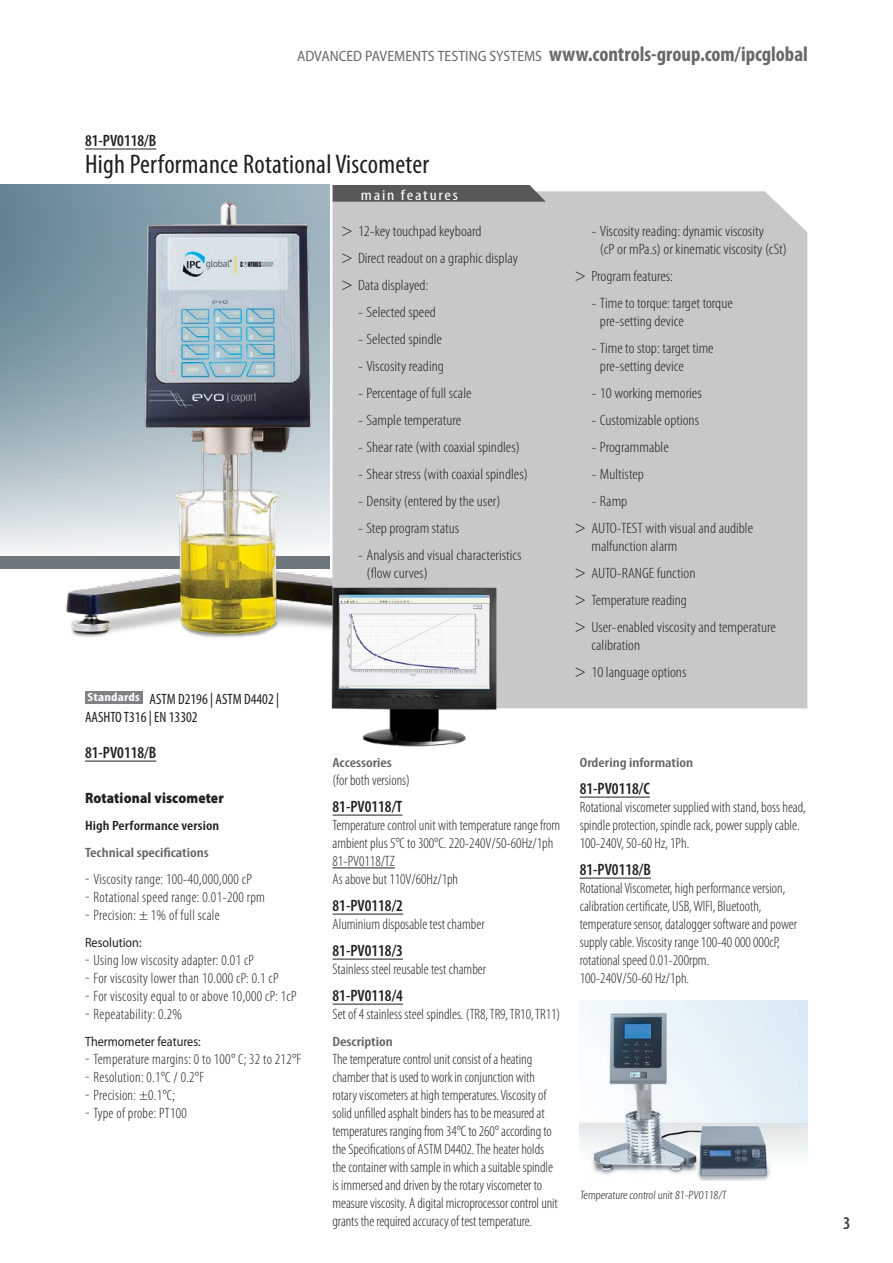
<style>
.page{position:relative;width:893px;height:1263px;background:#fff}
.page>*{position:absolute;margin:0;border:0;box-sizing:border-box;transform-origin:0 0}
._01_Tit_Gruppo{font:condensed 27px "Myriad Pro";letter-spacing:.01em;color:#231f20}
.t1{font:700 condensed 21px "Myriad Pro";color:#69696c}
.t2{font:600 condensed 18px "Myriad Pro";color:#3e3e3f}
._02_cod_Main{font:600 condensed 16.5px "Myriad Pro";color:#231f20}
._02_txt_Tekno{font:300 condensed 15px/18px "Myriad Pro";color:#231f20}
._04B_Strilli_pos{font:300 condensed 15px/18px "Myriad Pro";color:#231f20;scale:1.1 1}
._02_txt_Tekno-2{font:300 condensed 15px "Myriad Pro";letter-spacing:.02em;color:#231f20}
._02_txt_Tekno-3{font:300 condensed 15px/18px "Myriad Pro";color:#231f20;scale:1.1 1}
._01_Standard{font:condensed 15px/18px "Myriad Pro";color:#231f20}
._02_tit_Products{font:900 15px "Myriad Pro";letter-spacing:.01em;color:#231f20;scale:.9 1}
.rossini_CG{font:condensed 15px "Myriad Pro";letter-spacing:.1em;color:#fff;scale:1.2 1}
._02_cod_xxxxx{font:300 condensed 15px "Myriad Pro";color:#231f20}
._03_tit_PLUS{font:600 condensed 13.5px "Myriad Pro";color:#636366;scale:1.2 1}
._02_titolino{font:13.5px "Myriad Pro";color:#231f20;scale:.9 1}
._02_tit_01_Products{font:600 condensed 13.5px "Myriad Pro";letter-spacing:.005em;color:#231f20;scale:1.15 1}
._02_txt_Tekno-4{font:600 condensed 13.5px "Myriad Pro";color:#636366;scale:1.2 1}
._03_dida{font:300 condensed 12.15px "Myriad Pro";color:#231f20;scale:1.11 1}
._01_Tit_Standards{font:700 condensed 12px "Myriad Pro";letter-spacing:.015em;color:#fff;scale:1.2 1}
.s1{font-weight:400;font-stretch:semi-condensed;font-size:15px}
.s2{font-stretch:normal;font-size:18px}
</style>
<div class="page">
<svg style="left:0;top:185px;width:330px;height:368px;background:#90a7b2"></svg>
<div style="left:0;top:556px;width:549px;height:13px;background:#6e777c"></div>
<img style="left:59px;top:190px;width:274px;height:514px">
<img style="left:580px;top:1001px;width:227px;height:180px">
<div style="left:333px;top:191px;width:474px;height:517px;background:#c7c8ca"></div>
<img style="left:305px;top:574px;width:238px;height:173px">
<svg style="left:333px;top:185px;width:213px;height:17px;background:#5e5f61"></svg>
<hr style="left:580px;top:797px;width:70px;height:1px;background:#231f20">
<hr style="left:580px;top:878px;width:71px;height:1px;background:#231f20">
<hr style="left:333px;top:815px;width:69px;height:1px;background:#231f20">
<hr style="left:333px;top:867px;width:62px;height:1px;background:#231f20">
<hr style="left:333px;top:914px;width:70px;height:1px;background:#231f20">
<hr style="left:333px;top:959px;width:70px;height:1px;background:#231f20">
<hr style="left:333px;top:1004px;width:70px;height:1px;background:#231f20">
<hr style="left:85px;top:761px;width:71px;height:1px;background:#231f20">
<div style="left:85px;top:691px;width:57px;height:12px;background:#808285"></div>
<hr style="left:85px;top:149px;width:71px;height:1px;background:#231f20">
<h2 class="t1" style="left:297px;top:42px;width:512px"><span class="s1">ADVANCED PAVEMENTS TESTING SYSTEMS</span> www.controls-group.com/ipcglobal</h2>
<p class="_02_cod_Main" style="left:85px;top:131px;width:73px">81-PV0118/B</p>
<p class="_01_Tit_Gruppo" style="left:85px;top:149px;width:346px">High Performance Rotational Viscometer</p>
<p class="_01_Standard" style="left:85px;top:690px;width:196px;text-indent:64px">ASTM D2196 | ASTM D4402 |<br>AASHTO T316 | EN 13302</p>
<p class="_01_Tit_Standards" style="left:88px;top:691px;width:45px">Standards</p>
<p class="_02_cod_Main" style="left:85px;top:743px;width:73px">81-PV0118/B</p>
<p class="_02_tit_Products" style="left:85px;top:789px;width:156px">Rotational viscometer</p>
<p class="_02_tit_01_Products" style="left:85px;top:818px;width:118px">High Performance version</p>
<p class="_03_tit_PLUS" style="left:85px;top:845px;width:105px">Technical specifications</p>
<p class="_02_txt_Tekno-2" style="left:85px;top:871px;width:168px">ʰ Viscosity range: 100-40,000,000 cP</p>
<p class="_02_txt_Tekno-2" style="left:85px;top:889px;width:181px">ʰ Rotational speed range: 0.01-200 rpm</p>
<p class="_02_txt_Tekno-2" style="left:85px;top:907px;width:136px">ʰ Precision: ± 1% of full scale</p>
<p class="_02_titolino" style="left:85px;top:935px;width:64px">Resolution:</p>
<p class="_02_txt_Tekno-2" style="left:85px;top:952px;width:171px">ʰ Using low viscosity adapter: 0.01 cP</p>
<p class="_02_txt_Tekno-2" style="left:85px;top:970px;width:195px">ʰ For viscosity lower than 10.000 cP: 0.1 cP</p>
<p class="_02_txt_Tekno-2" style="left:85px;top:988px;width:213px">ʰ For viscosity equal to or above 10,000 cP: 1cP</p>
<p class="_02_txt_Tekno-2" style="left:85px;top:1006px;width:98px">ʰ Repeatability: 0.2%</p>
<p class="_02_titolino" style="left:85px;top:1034px;width:130px">Thermometer features:</p>
<p class="_02_txt_Tekno-2" style="left:85px;top:1051px;width:218px">ʰ Temperature margins: 0 to 100° C; 32 to 212°F</p>
<p class="_02_txt_Tekno-2" style="left:85px;top:1069px;width:121px">ʰ Resolution: 0.1°C / 0.2°F</p>
<p class="_02_txt_Tekno-2" style="left:85px;top:1087px;width:92px">ʰ Precision: ±0.1°C;</p>
<p class="_02_txt_Tekno-2" style="left:85px;top:1105px;width:103px">ʰ Type of probe: PT100</p>
<p class="rossini_CG" style="left:361px;top:187px;width:83px">main features</p>
<p class="_02_txt_Tekno-3" style="left:341px;top:222px;width:129px"><span class="s2">&gt;</span> 12-key touchpad keyboard</p>
<p class="_02_txt_Tekno-3" style="left:341px;top:249px;width:162px"><span class="s2">&gt;</span> Direct readout on a graphic display</p>
<p class="_02_txt_Tekno-3" style="left:341px;top:276px;width:81px"><span class="s2">&gt;</span> Data displayed:</p>
<p class="_04B_Strilli_pos" style="left:358px;top:303px;width:72px">- Selected speed</p>
<p class="_04B_Strilli_pos" style="left:358px;top:330px;width:78px">- Selected spindle</p>
<p class="_04B_Strilli_pos" style="left:358px;top:357px;width:80px">- Viscosity reading</p>
<p class="_04B_Strilli_pos" style="left:358px;top:384px;width:105px">- Percentage of full scale</p>
<p class="_04B_Strilli_pos" style="left:358px;top:411px;width:95px">- Sample temperature</p>
<p class="_04B_Strilli_pos" style="left:358px;top:438px;width:149px">- Shear rate (with coaxial spindles)</p>
<p class="_04B_Strilli_pos" style="left:358px;top:465px;width:156px">- Shear stress (with coaxial spindles)</p>
<p class="_04B_Strilli_pos" style="left:358px;top:492px;width:131px">- Density (entered by the user)</p>
<p class="_04B_Strilli_pos" style="left:358px;top:519px;width:94px">- Step program status</p>
<p class="_04B_Strilli_pos" style="left:367px;top:546px;width:142px;text-indent:-9px">- Analysis and visual characteristics (flow curves)</p>
<p class="_04B_Strilli_pos" style="left:600px;top:222px;width:171px;text-indent:-9px">- Viscosity reading: dynamic viscosity<br>(cP or mPa.s) or kinematic viscosity (cSt)</p>
<p class="_02_txt_Tekno-3" style="left:574px;top:267px;width:91px"><span class="s2">&gt;</span> Program features:</p>
<p class="_04B_Strilli_pos" style="left:600px;top:294px;width:122px;text-indent:-9px">- Time to torque: target torque pre-setting device</p>
<p class="_04B_Strilli_pos" style="left:600px;top:339px;width:105px;text-indent:-9px">- Time to stop: target time pre-setting device</p>
<p class="_04B_Strilli_pos" style="left:591px;top:384px;width:102px">- 10 working memories</p>
<p class="_04B_Strilli_pos" style="left:591px;top:411px;width:99px">- Customizable options</p>
<p class="_04B_Strilli_pos" style="left:591px;top:438px;width:72px">- Programmable</p>
<p class="_04B_Strilli_pos" style="left:591px;top:465px;width:49px">- Multistep</p>
<p class="_04B_Strilli_pos" style="left:591px;top:492px;width:34px">- Ramp</p>
<p class="_02_txt_Tekno-3" style="left:591px;top:519px;width:149px;text-indent:-17px"><span class="s2">&gt;</span> AUTO-TEST with visual and audible malfunction alarm</p>
<p class="_02_txt_Tekno-3" style="left:574px;top:564px;width:112px"><span class="s2">&gt;</span> AUTO-RANGE function</p>
<p class="_02_txt_Tekno-3" style="left:574px;top:591px;width:104px"><span class="s2">&gt;</span> Temperature reading</p>
<p class="_02_txt_Tekno-3" style="left:591px;top:618px;width:169px;text-indent:-17px"><span class="s2">&gt;</span> User-enabled viscosity and temperature calibration</p>
<p class="_02_txt_Tekno-3" style="left:574px;top:663px;width:103px"><span class="s2">&gt;</span> 10 language options</p>
<p class="_02_txt_Tekno-4" style="left:333px;top:755px;width:51px">Accessories</p>
<p class="_02_txt_Tekno" style="left:333px;top:771px;width:79px">(for both versions)</p>
<p class="_02_cod_Main" style="left:333px;top:797px;width:71px">81-PV0118/T</p>
<p class="_02_txt_Tekno" style="left:333px;top:816px;width:229px">Temperature control unit with temperature range from ambient plus 5°C to 300°C. 220-240V/50-60Hz/1ph</p>
<p class="_02_cod_xxxxx" style="left:333px;top:853px;width:64px">81-PV0118/TZ</p>
<p class="_02_txt_Tekno" style="left:333px;top:870px;width:127px">As above but 110V/60Hz/1ph</p>
<p class="_02_cod_Main" style="left:333px;top:896px;width:72px">81-PV0118/2</p>
<p class="_02_txt_Tekno" style="left:333px;top:915px;width:154px">Aluminium disposable test chamber</p>
<p class="_02_cod_Main" style="left:333px;top:941px;width:72px">81-PV0118/3</p>
<p class="_02_txt_Tekno" style="left:333px;top:960px;width:155px">Stainless steel reusable test chamber</p>
<p class="_02_cod_Main" style="left:333px;top:986px;width:72px">81-PV0118/4</p>
<p class="_02_txt_Tekno" style="left:333px;top:1005px;width:229px">Set of 4 stainless steel spindles. (TR8, TR9, TR10, TR11)</p>
<p class="_03_tit_PLUS" style="left:333px;top:1034px;width:52px">Description</p>
<p class="_02_txt_Tekno" style="left:333px;top:1050px;width:227px">The temperature control unit consist of a heating chamber that is used to work in conjunction with rotary viscometers at high temperatures. Viscosity of solid unfilled asphalt binders has to be measured at temperatures ranging from 34°C to 260° according to the Specifications of ASTM D4402. The heater holds the container with sample in which a suitable spindle is immersed and driven by the rotary viscometer to measure viscosity. A digital microprocessor control unit grants the required accuracy of test temperature.</p>
<p class="_03_tit_PLUS" style="left:580px;top:755px;width:96px">Ordering information</p>
<p class="_02_cod_Main" style="left:580px;top:779px;width:72px">81-PV0118/C</p>
<p class="_02_txt_Tekno" style="left:580px;top:798px;width:227px">Rotational viscometer supplied with stand, boss head, spindle protection, spindle rack, power supply cable.<br>100-240V, 50-60 Hz, 1Ph.</p>
<p class="_02_cod_Main" style="left:580px;top:860px;width:73px">81-PV0118/B</p>
<p class="_02_txt_Tekno" style="left:580px;top:879px;width:219px">Rotational Viscometer, high performance version, calibration certificate, USB, WIFI, Bluetooth, temperature sensor, datalogger software and power supply cable. Viscosity range 100-40 000 000cP, rotational speed 0.01-200rpm.<br>100-240V/50-60 Hz/1ph.</p>
<p class="_03_dida" style="left:580px;top:1188px;width:135px">Temperature controlunit 81-PV0118/T</p>
<p class="t2" style="left:843px;top:1213px;width:9px">3</p>
</div>
